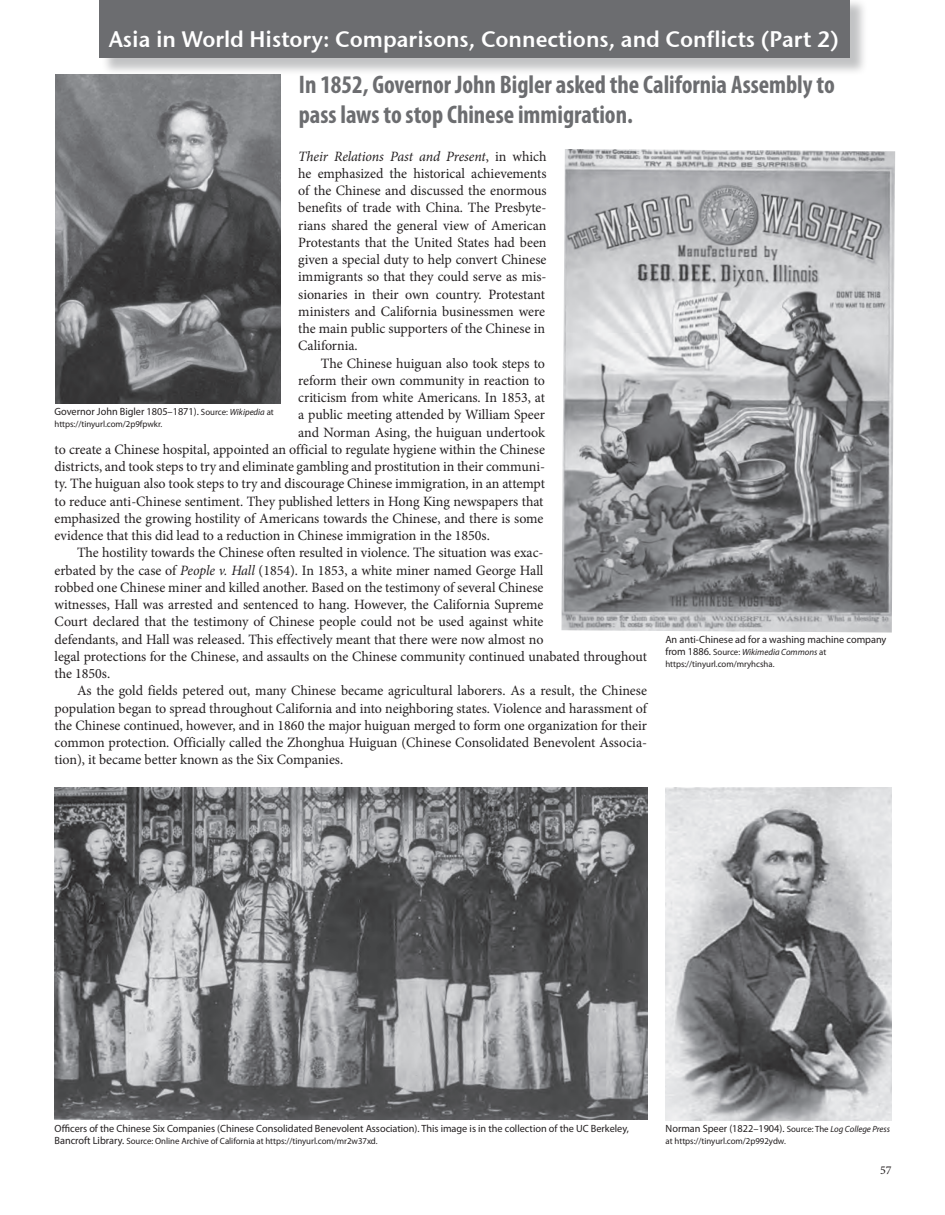
<style>
.page{position:relative;width:945px;height:1215px;background:#fff}
.page>*{position:absolute;margin:0;border:0;box-sizing:border-box;transform-origin:0 0}
.t1{font:700 condensed 25.5px/30px "Myriad Pro";color:#6c6d70}
.t2{font:22.5px "Stone Sans Sem ITCTT Semi";color:#fff;scale:.96 1}
.t3{font:14.25px/17.2px "Minion Pro";color:#231f20;text-align:justify}
.t4{font:12px "Minion Pro";color:#231f20}
.t5{font:10.5px "Myriad Pro";color:#231f20}
.t6{font:9px/12px "Myriad Pro";color:#231f20}
.s1{font-style:italic}
.s2{font-size:9px}
.s3{font-style:italic;font-size:9px}
.s4{font-size:10.5px}
</style>
<div class="page">
<div style="left:101px;top:0;width:767px;height:77px;background:#808285;opacity:.48"></div>
<div style="left:99px;top:0;width:750px;height:58px;background:#6c6d70"></div>
<img style="left:55px;top:787px;width:592px;height:332px">
<img style="left:666px;top:788px;width:226px;height:333px">
<img style="left:55px;top:74px;width:226px;height:330px">
<img style="left:562px;top:149px;width:333px;height:484px">
<h2 class="t2" style="left:109px;top:25px;width:762px">Asia in World History: Comparisons, Connections, and Conflicts (Part 2)</h2>
<h1 class="t1" style="left:299px;top:69px;width:538px">In 1852, Governor John Bigler asked the California Assembly to pass laws to stop Chinese immigration.</h1>
<p class="t3" style="left:298px;top:147px;width:250px"><span class="s1">Their Relations Past and Present</span>, in which he emphasized the historical achievements of the Chinese and discussed the enormous benefits of trade with China. The Presbyte&shy;rians shared the general view of American Protestants that the United States had been given a special duty to help convert Chinese immigrants so that they could serve as mis&shy;sionaries in their own country. Protestant ministers and California businessmen were the main public supporters of the Chinese in California.</p>
<p class="t3" style="left:321px;top:354px;width:226px">The Chinese huiguan also took steps to</p>
<p class="t3" style="left:298px;top:372px;width:248px">reform their own community in reaction to</p>
<p class="t3" style="left:298px;top:389px;width:248px">criticism from white Americans. In 1853, at</p>
<p class="t3" style="left:298px;top:406px;width:248px">a public meeting attended by William Speer</p>
<p class="t3" style="left:298px;top:423px;width:249px">and Norman Asing, the huiguan undertook</p>
<p class="t3" style="left:55px;top:441px;width:492px">to create a Chinese hospital, appointed an official to regulate hygiene within the Chinese</p>
<p class="t3" style="left:55px;top:458px;width:492px">districts, and took steps to try and eliminate gambling and prostitution in their communi-</p>
<p class="t3" style="left:55px;top:475px;width:492px">ty. The huiguan also took steps to try and discourage Chinese immigration, in an attempt</p>
<p class="t3" style="left:55px;top:492px;width:491px">to reduce anti-Chinese sentiment. They published letters in Hong King newspapers that</p>
<p class="t3" style="left:55px;top:510px;width:491px">emphasized the growing hostility of Americans towards the Chinese, and there is some</p>
<p class="t3" style="left:55px;top:527px;width:437px">evidence that this did lead to a reduction in Chinese immigration in the 1850s.</p>
<p class="t3" style="left:77px;top:544px;width:468px">The hostility towards the Chinese often resulted in violence. The situation was exac-</p>
<p class="t3" style="left:55px;top:561px;width:490px">erbated by the case of <span class="s1">People v. Hall</span> (1854). In 1853, a white miner named George Hall</p>
<p class="t3" style="left:55px;top:579px;width:490px">robbed one Chinese miner and killed another. Based on the testimony of several Chinese</p>
<p class="t3" style="left:55px;top:596px;width:491px">witnesses, Hall was arrested and sentenced to hang. However, the California Supreme</p>
<p class="t3" style="left:55px;top:613px;width:491px">Court declared that the testimony of Chinese people could not be used against white</p>
<p class="t3" style="left:55px;top:630px;width:490px">defendants, and Hall was released. This effectively meant that there were now almost no</p>
<p class="t3" style="left:55px;top:648px;width:594px">legal protections for the Chinese, and assaults on the Chinese community continued unabated throughout</p>
<p class="t3" style="left:55px;top:665px;width:57px">the 1850s.</p>
<p class="t3" style="left:77px;top:682px;width:572px">As the gold fields petered out, many Chinese became agricultural laborers. As a result, the Chinese</p>
<p class="t3" style="left:55px;top:699px;width:594px">population began to spread throughout California and into neighboring states. Violence and harassment of</p>
<p class="t3" style="left:55px;top:717px;width:594px">the Chinese continued, however, and in 1860 the major huiguan merged to form one organization for their</p>
<p class="t3" style="left:55px;top:734px;width:594px">common protection. Officially called the Zhonghua Huiguan (Chinese Consolidated Benevolent Associa-</p>
<p class="t3" style="left:55px;top:751px;width:290px">tion), it became better known as the Six Companies.</p>
<p class="t5" style="left:55px;top:405px;width:221px">Governor John Bigler 1805–1871). <span class="s2">Source:</span> <span class="s3">Wikipedia</span> <span class="s2">at</span></p>
<p class="t6" style="left:55px;top:418px;width:109px">https://tinyurl.com/2p9fpwkr.</p>
<p class="t5" style="left:665px;top:633px;width:223px">An anti-Chinese ad for a washing machine company</p>
<p class="t6" style="left:665px;top:646px;width:162px"><span class="s4">from 1886.</span> Source: <span class="s1">Wikimedia Commons</span> at https://tinyurl.com/mryhcsha.</p>
<p class="t5" style="left:55px;top:1122px;width:576px">Officers of the Chinese Six Companies (Chinese Consolidated Benevolent Association). This image is in the collection of the UC Berkeley,</p>
<p class="t6" style="left:55px;top:1135px;width:325px"><span class="s4">Bancroft Library.</span> Source: Online Archive of California at https://tinyurl.com/mr2w37xd.</p>
<p class="t5" style="left:666px;top:1122px;width:226px">Norman Speer (1822–1904). <span class="s2">Source: The</span> <span class="s3">Log College Press</span></p>
<p class="t6" style="left:666px;top:1135px;width:122px">at https://tinyurl.com/2p992ydw.</p>
<p class="t4" style="left:880px;top:1163px;width:13px">57</p>
</div>
